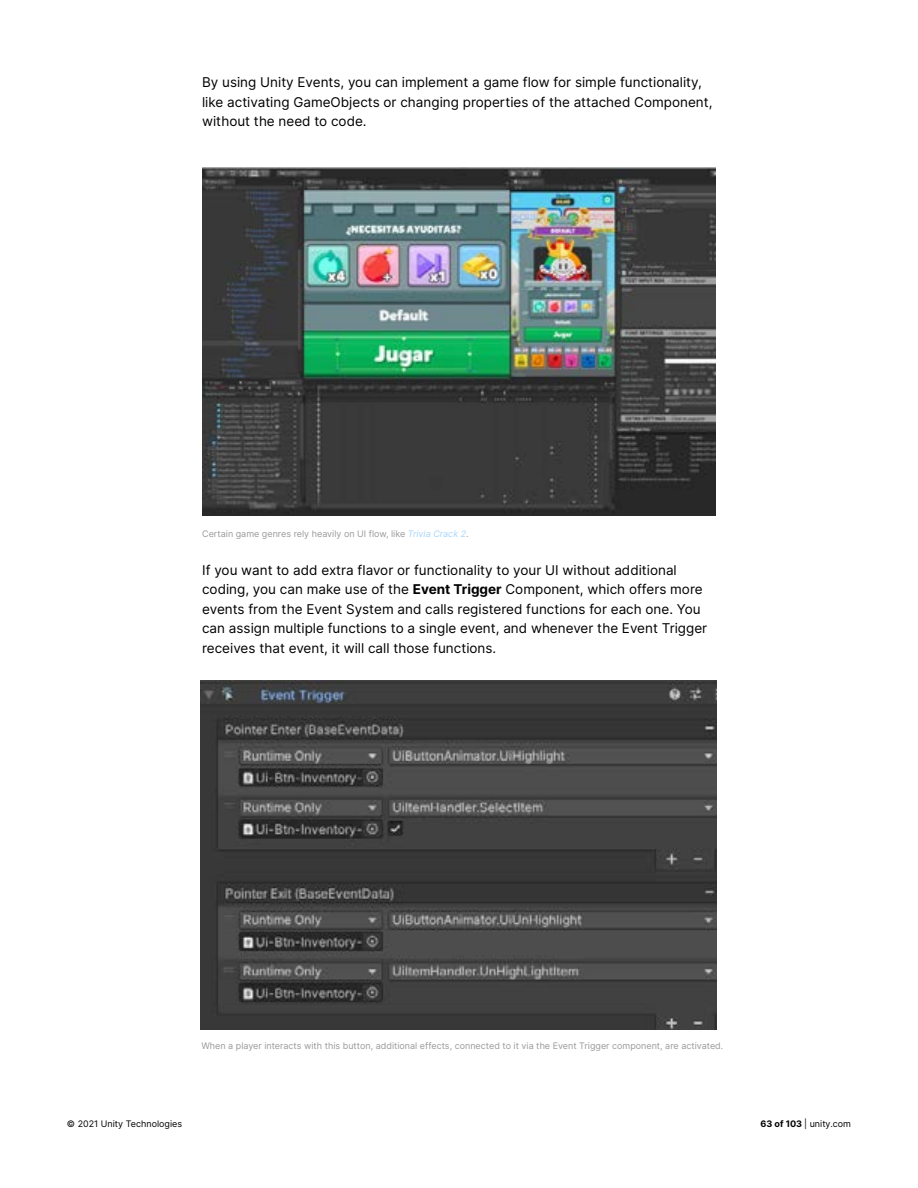
<style>
.page{position:relative;width:918px;height:1188px;background:#fff}
.page>*{position:absolute;margin:0;border:0;box-sizing:border-box;transform-origin:0 0}
.t1{font:13.5px/19.5px "Inter";color:#000}
.t2{font:9px "Inter";color:#999}
.t3{font:9px "Inter";color:#000}
.s1{font-style:italic;color:#a6d5fa}
.s2{font-weight:700}
</style>
<div class="page">
<img style="left:202px;top:168px;width:514px;height:348px">
<img style="left:201px;top:681px;width:515px;height:348px">
<p class="t1" style="left:202px;top:72px;width:512px">By using Unity Events, you can implement a game flow for simple functionality, like activating GameObjects or changing properties of the attached Component, without the need to code.</p>
<p class="t2" style="left:202px;top:527px;width:267px">Certain game genres rely heavily on UI flow, like <span class="s1">Trivia Crack 2</span>.</p>
<p class="t1" style="left:202px;top:560px;width:507px">If you want to add extra flavor or functionality to your UI without additional coding, you can make use of the <span class="s2">Event Trigger</span> Component, which offers more events from the Event System and calls registered functions for each one. You can assign multiple functions to a single event, and whenever the Event Trigger receives that event, it will call those functions.</p>
<p class="t2" style="left:201px;top:1039px;width:522px">When a player interacts with this button, additional effects, connected to it via the Event Trigger component, are activated.</p>
<p class="t3" style="left:67px;top:1117px;width:117px">© 2021 Unity Technologies</p>
<p class="t3" style="left:761px;top:1117px;width:92px"><span class="s2">63 of 103</span> | unity.com</p>
</div>
